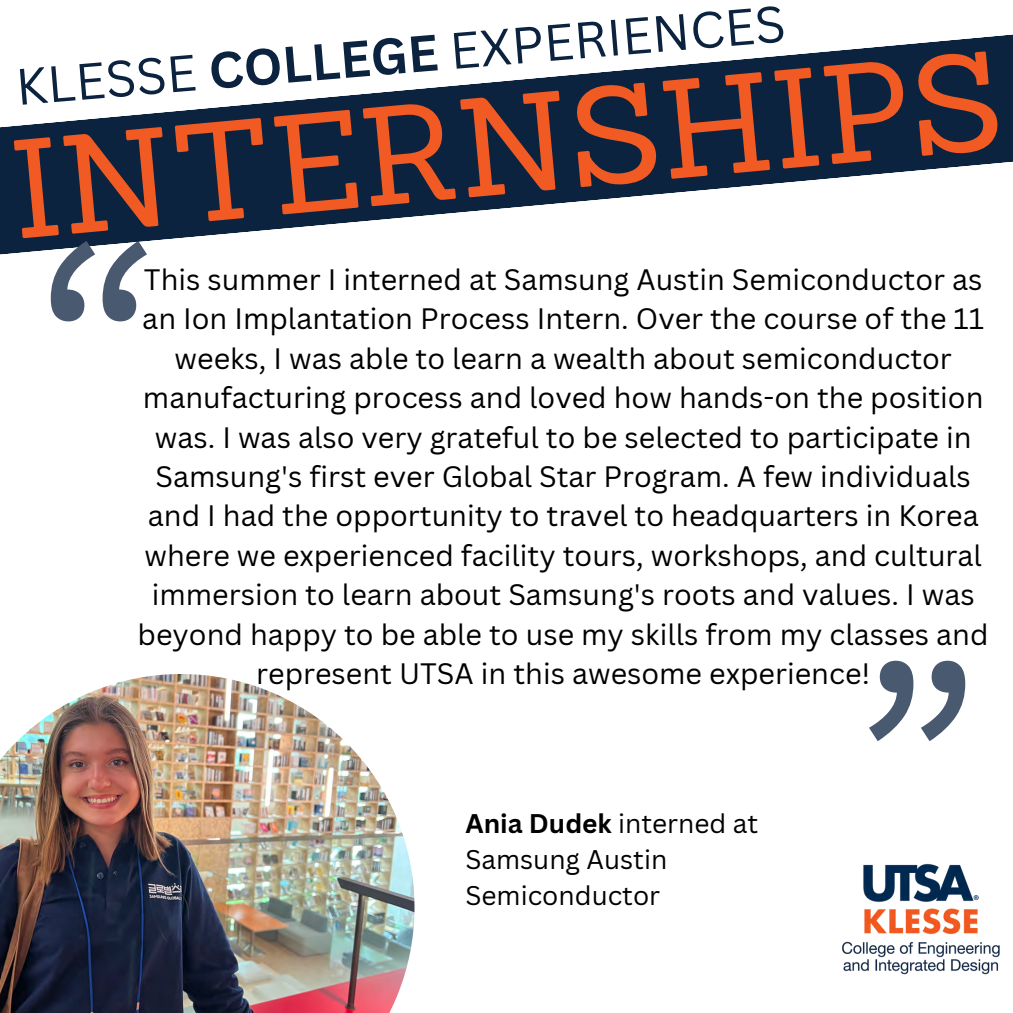
<style>
.page{position:relative;width:1013px;height:1013px;background:#fff}
.page>*{position:absolute;margin:0;border:0;box-sizing:border-box;transform-origin:0 0}
.t1{font:275.5px "Canva Sans";color:#495a70}
.t2{font:136.75px "Sanchez";color:#f15a22}
.t3{font:50px "Canva Sans";color:#0c2340}
.t4{font:28.75px/39.4px "Canva Sans";color:#000;text-align:center}
.t5{font:26.25px/35.6px "Canva Sans";color:#000}
.s1{font-weight:700}
</style>
<div class="page">
<svg style="left:0;top:34px;width:1012px;height:221px;fill:#0c2340"></svg>
<img style="left:841px;top:863px;width:159px;height:112px">
<img style="left:0;top:674px;width:414px;height:338px">
<p class="t3" style="left:13px;top:54px;width:773px;rotate:-5deg">KLESSE <span class="s1">COLLEGE</span> EXPERIENCES</p>
<p class="t2" style="left:4px;top:100px;width:995px;rotate:-5deg">INTERNSHIPS</p>
<p class="t1" style="left:33px;top:152px;width:124px">“</p>
<p class="t4" style="left:138px;top:259px;width:852px">This summer I interned at Samsung Austin Semiconductor as an Ion Implantation Process Intern. Over the course of the 11 weeks, I was able to learn a wealth about semiconductor manufacturing process and loved how hands-on the position was. I was also very grateful to be selected to participate in Samsung's first ever Global Star Program. A few individuals and I had the opportunity to travel to headquarters in Korea where we experienced facility tours, workshops, and cultural immersion to learn about Samsung's roots and values. I was beyond happy to be able to use my skills from my classes and represent UTSA in this awesome experience!</p>
<p class="t1" style="left:982px;top:830px;width:124px;rotate:-180deg">“</p>
<p class="t5" style="left:465px;top:805px;width:294px"><span class="s1">Ania Dudek</span> interned at<br>Samsung Austin<br>Semiconductor</p>
</div>
